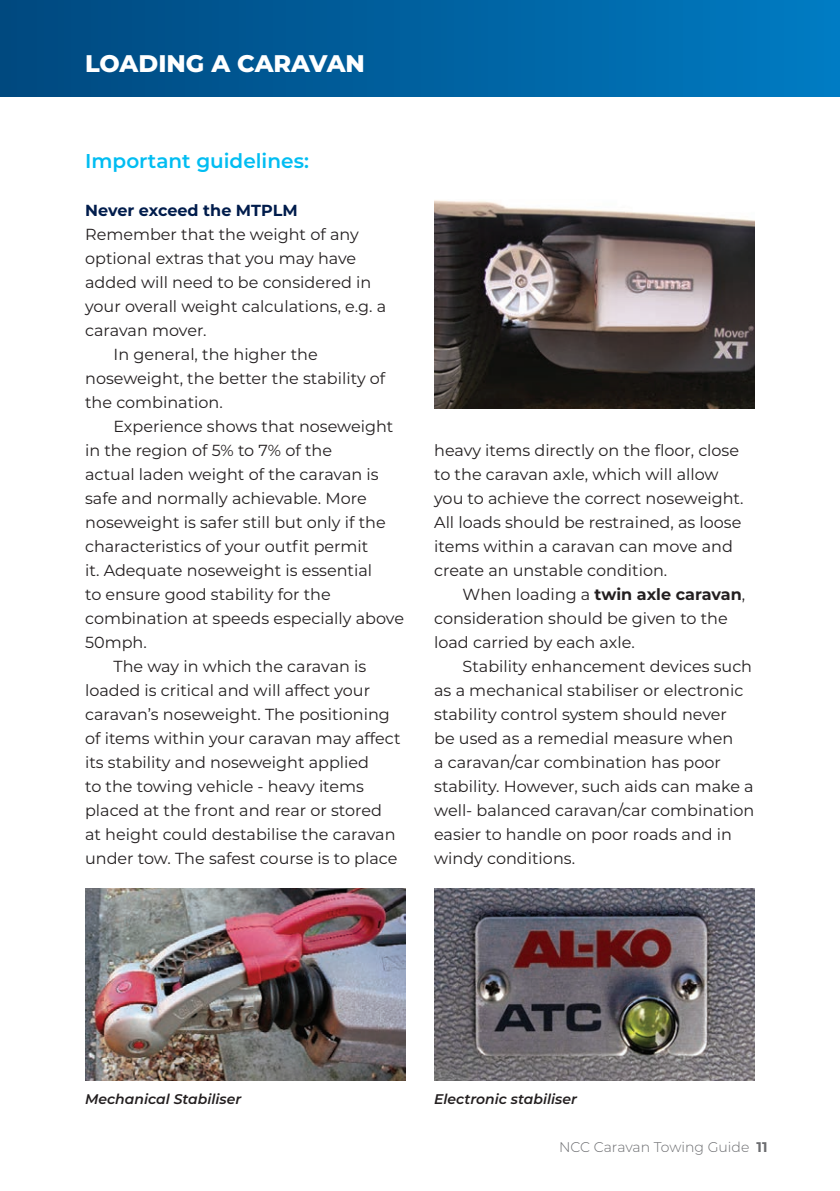
<style>
.page{position:relative;width:840px;height:1191px;background:#fff}
.page>*{position:absolute;margin:0;border:0;box-sizing:border-box;transform-origin:0 0}
.t1{font:800 24px "Montserrat";color:#fff}
.t2{font:600 20px "Montserrat";color:#01bdf2}
.t3{font:16px/24px "Montserrat";color:#231f20}
.t4{font:700 16px "Montserrat";color:#001c4c}
.t5{font:italic 600 14px "Montserrat";color:#231f20}
.t6{font:300 14px "Montserrat";color:#6c6d70}
.s1{font-weight:700}
</style>
<div class="page">
<div style="left:0;top:0;width:839px;height:96px;background:linear-gradient(to right,#00477e,#007bc2)"></div>
<img style="left:434px;top:200px;width:320px;height:208px">
<img style="left:85px;top:888px;width:320px;height:192px">
<img style="left:434px;top:888px;width:320px;height:192px">
<h1 class="t1" style="left:85px;top:46px;width:281px">LOADING A CARAVAN</h1>
<p class="t2" style="left:85px;top:147px;width:225px">Important guidelines:</p>
<p class="t4" style="left:85px;top:199px;width:214px">Never exceed the MTPLM</p>
<p class="t3" style="left:85px;top:222px;width:275px">Remember that the weight of any</p>
<p class="t3" style="left:85px;top:246px;width:272px">optional extras that you may have</p>
<p class="t3" style="left:85px;top:270px;width:287px">added will need to be considered in</p>
<p class="t3" style="left:85px;top:294px;width:302px">your overall weight calculations, e.g. a</p>
<p class="t3" style="left:85px;top:318px;width:123px">caravan mover.</p>
<p class="t3" style="left:113px;top:342px;width:206px">In general, the higher the</p>
<p class="t3" style="left:85px;top:366px;width:301px">noseweight, the better the stability of</p>
<p class="t3" style="left:85px;top:390px;width:139px">the combination.</p>
<p class="t3" style="left:113px;top:414px;width:281px">Experience shows that noseweight</p>
<p class="t3" style="left:85px;top:438px;width:248px">in the region of 5% to 7% of the</p>
<p class="t3" style="left:85px;top:462px;width:295px">actual laden weight of the caravan is</p>
<p class="t3" style="left:85px;top:486px;width:283px">safe and normally achievable. More</p>
<p class="t3" style="left:85px;top:510px;width:302px">noseweight is safer still but only if the</p>
<p class="t3" style="left:85px;top:534px;width:284px">characteristics of your outfit permit</p>
<p class="t3" style="left:85px;top:558px;width:288px">it. Adequate noseweight is essential</p>
<p class="t3" style="left:85px;top:582px;width:247px">to ensure good stability for the</p>
<p class="t3" style="left:85px;top:606px;width:320px">combination at speeds especially above</p>
<p class="t3" style="left:85px;top:630px;width:63px">50mph.</p>
<p class="t3" style="left:113px;top:654px;width:254px">The way in which the caravan is</p>
<p class="t3" style="left:85px;top:678px;width:286px">loaded is critical and will affect your</p>
<p class="t3" style="left:85px;top:702px;width:306px">caravan’s noseweight. The positioning</p>
<p class="t3" style="left:85px;top:726px;width:317px">of items within your caravan may affect</p>
<p class="t3" style="left:85px;top:750px;width:285px">its stability and noseweight applied</p>
<p class="t3" style="left:85px;top:774px;width:280px">to the towing vehicle - heavy items</p>
<p class="t3" style="left:85px;top:798px;width:298px">placed at the front and rear or stored</p>
<p class="t3" style="left:85px;top:822px;width:312px">at height could destabilise the caravan</p>
<p class="t3" style="left:85px;top:846px;width:314px">under tow. The safest course is to place</p>
<p class="t3" style="left:434px;top:438px;width:311px">heavy items directly on the floor, close to the caravan axle, which will allow you to achieve the correct noseweight.<br>All loads should be restrained, as loose items within a caravan can move and create an unstable condition.</p>
<p class="t3" style="left:434px;top:582px;width:312px;text-indent:28px">When loading a <span class="s1">twin axle caravan</span>, consideration should be given to the load carried by each axle.</p>
<p class="t3" style="left:434px;top:654px;width:321px;text-indent:28px">Stability enhancement devices such as a mechanical stabiliser or electronic stability control system should never<br>be used as a remedial measure when<br>a caravan/car combination has poor stability. However, such aids can make a well- balanced caravan/car combination easier to handle on poor roads and in windy conditions.</p>
<p class="t5" style="left:85px;top:1089px;width:158px">Mechanical Stabiliser</p>
<p class="t5" style="left:434px;top:1089px;width:144px">Electronic stabiliser</p>
<p class="t6" style="left:558px;top:1138px;width:210px">NCC Caravan Towing Guide <span class="s1">11</span></p>
</div>
